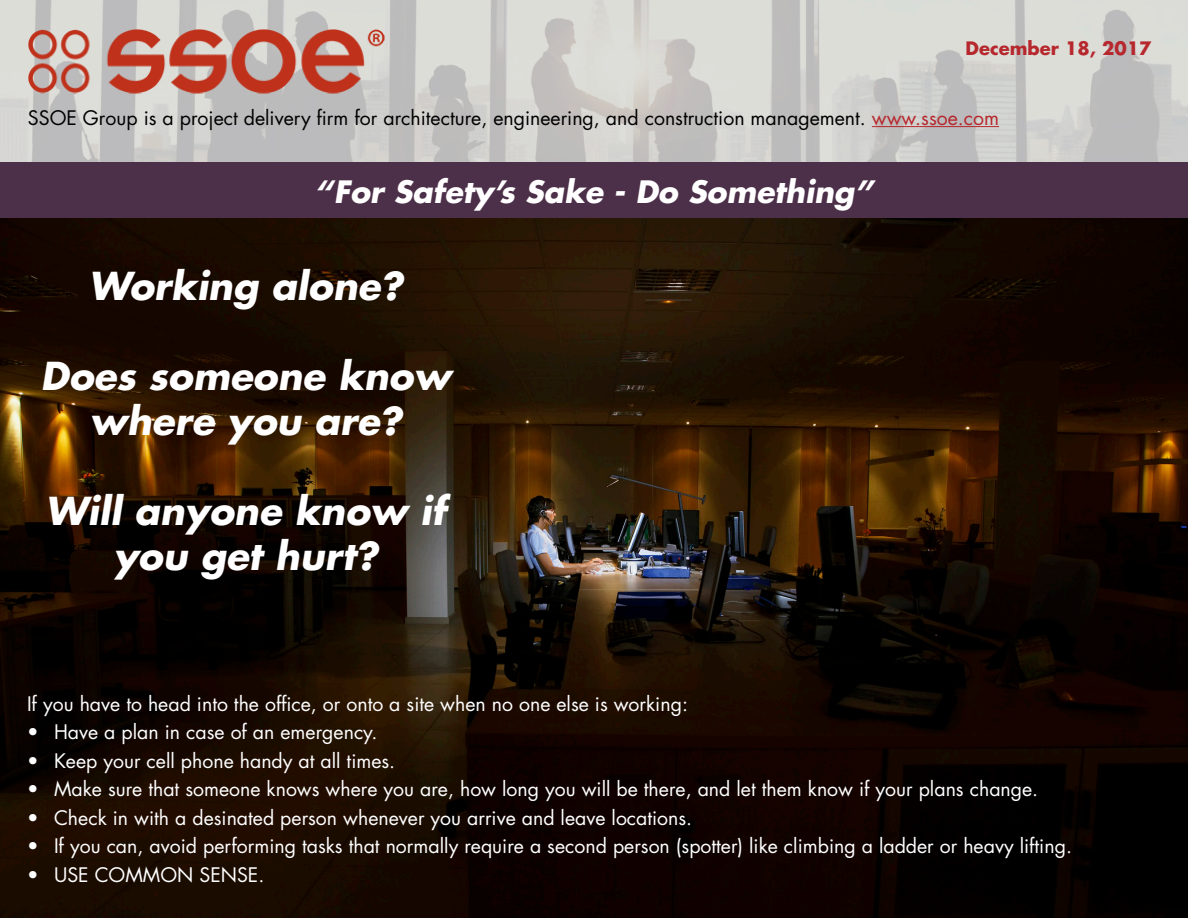
<style>
.page{position:relative;width:1188px;height:918px;background:#fff}
.page>*{position:absolute;margin:0;border:0;box-sizing:border-box;transform-origin:0 0}
.t1{font:italic 700 37.5px/45px "Futura Std";color:#fff;text-align:center}
.t2{font:italic 700 30px "Futura Std";color:#fff}
.t3{font:19.5px "Futura Std";color:#fff}
.t4{font:19.5px "Futura Std";color:#000}
.t5{font:700 18px "Futura Std";color:#b6282d}
.s1{color:#b6282d}
</style>
<div class="page">
<img style="left:0;top:218px;width:1188px;height:700px">
<img style="left:0;top:0;width:1188px;height:163px">
<img style="left:28px;top:29px;width:357px;height:66px">
<hr style="left:872px;top:126px;width:127px;height:1px;background:#b6282d">
<div style="left:0;top:163px;width:1188px;height:55px;background:#4c2f48"></div>
<p class="t5" style="left:966px;top:37px;width:188px">December 18, 2017</p>
<p class="t4" style="left:28px;top:105px;width:973px">SSOE Group is a project delivery firm for architecture, engineering, and construction management. <span class="s1">www.ssoe.com</span></p>
<p class="t2" style="left:315px;top:172px;width:560px">“For Safety’s Sake - Do Something”</p>
<p class="t1" style="left:89px;top:264px;width:316px">Working alone?</p>
<p class="t1" style="left:41px;top:354px;width:412px">Does someone know where you are?</p>
<p class="t1" style="left:45px;top:489px;width:402px">Will anyone know if you get hurt?</p>
<p class="t3" style="left:27px;top:691px;width:663px">If you have to head into the office, or onto a site when no one else is working:</p>
<p class="t3" style="left:27px;top:719px;width:352px">• Have a plan in case of an emergency.</p>
<p class="t3" style="left:27px;top:748px;width:370px">• Keep your cell phone handy at all times.</p>
<p class="t3" style="left:27px;top:776px;width:1013px">• Make sure that someone knows where you are, how long you will be there, and let them know if your plans change.</p>
<p class="t3" style="left:27px;top:805px;width:667px">• Check in with a desinated person whenever you arrive and leave locations.</p>
<p class="t3" style="left:27px;top:833px;width:1047px">• If you can, avoid performing tasks that normally require a second person (spotter) like climbing a ladder or heavy lifting.</p>
<p class="t3" style="left:27px;top:862px;width:239px">• USE COMMON SENSE.</p>
</div>
